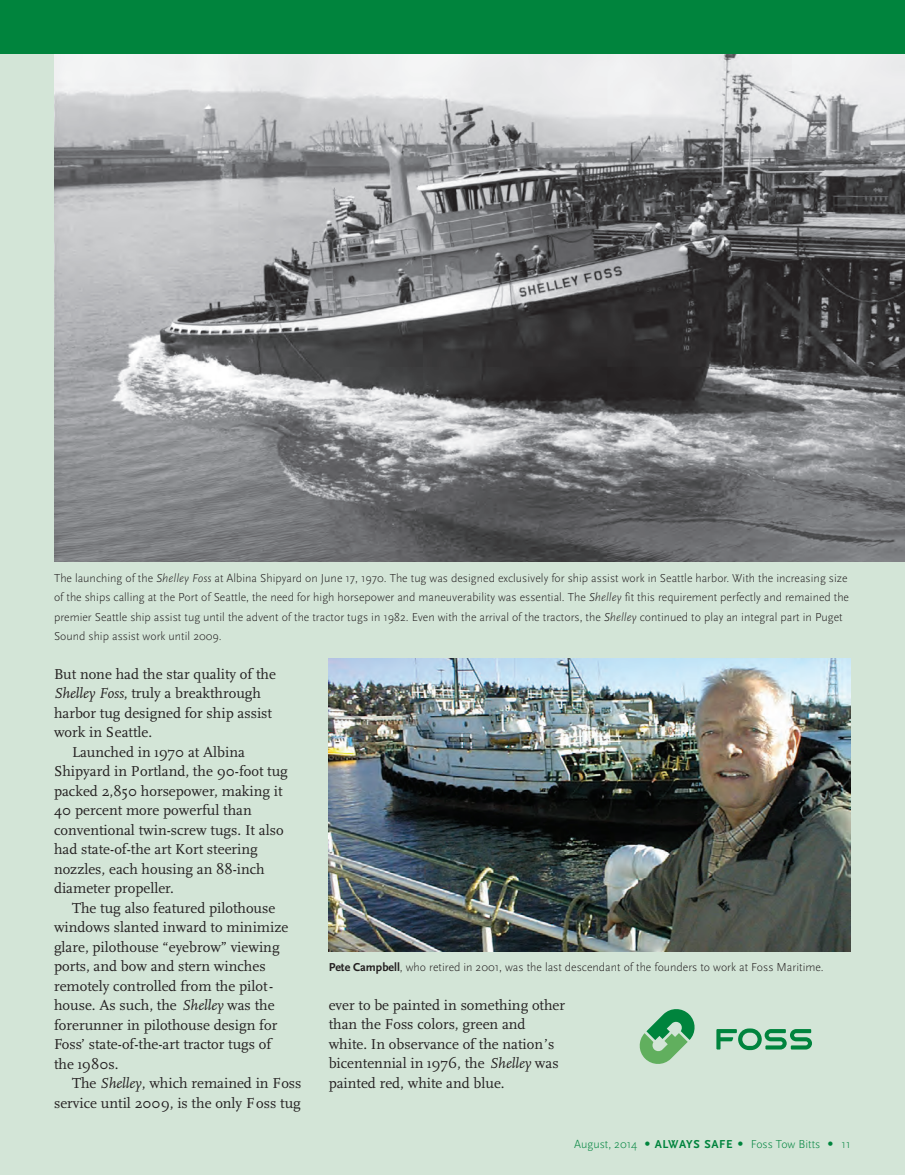
<style>
.page{position:relative;width:905px;height:1175px;background:#fff}
.page>*{position:absolute;margin:0;border:0;box-sizing:border-box;transform-origin:0 0}
.t1{font:15px/19.5px "Scala";color:#231f20}
.t2{font:300 12px/19.5px "Scala Sans";color:#231f20}
.t3{font:300 12px "Scala Sans";color:#00843d}
.s1{font-style:italic}
.s2{font-weight:700}
.s3{font-family:"Univers"}
</style>
<div class="page">
<div style="left:0;top:30px;width:904px;height:1144px;background:#d3e5d7"></div>
<img style="left:54px;top:54px;width:850px;height:507px">
<div style="left:0;top:0;width:904px;height:54px;background:#00843d"></div>
<img style="left:329px;top:659px;width:521px;height:292px">
<svg style="left:639px;top:1009px;width:56px;height:55px"></svg>
<svg style="left:716px;top:1028px;width:96px;height:22px"></svg>
<p class="t2" style="left:54px;top:568px;width:796px">The launching of the <span class="s1">Shelley Foss</span> at Albina Shipyard on June 17, 1970. The tug was designed exclusively for ship assist work in Seattle harbor. With the increasing size of the ships calling at the Port of Seattle, the need for high horsepower and maneuverability was essential. The <span class="s1">Shelley</span> fit this requirement perfectly and remained the premier Seattle ship assist tug until the advent of the tractor tugs in 1982. Even with the arrival of the tractors, the <span class="s1">Shelley</span> continued to play an integral part in Puget Sound ship assist work until 2009.</p>
<p class="t1" style="left:54px;top:664px;width:223px">But none had the star quality of the</p>
<p class="t1" style="left:54px;top:683px;width:208px"><span class="s1">Shelley Foss</span>, truly a breakthrough</p>
<p class="t1" style="left:54px;top:703px;width:219px">harbor tug designed for ship assist</p>
<p class="t1" style="left:54px;top:722px;width:100px">work in Seattle.</p>
<p class="t1" style="left:72px;top:742px;width:174px">Launched in 1970 at Albina</p>
<p class="t1" style="left:54px;top:761px;width:235px">Shipyard in Portland, the 90-foot tug</p>
<p class="t1" style="left:54px;top:781px;width:230px">packed 2,850 horsepower, making it</p>
<p class="t1" style="left:54px;top:800px;width:199px">40 percent more powerful than</p>
<p class="t1" style="left:54px;top:820px;width:231px">conventional twin-screw tugs. It also</p>
<p class="t1" style="left:54px;top:839px;width:205px">had state-of-the art Kort steering</p>
<p class="t1" style="left:54px;top:859px;width:212px">nozzles, each housing an 88-inch</p>
<p class="t1" style="left:54px;top:878px;width:121px">diameter propeller.</p>
<p class="t1" style="left:72px;top:898px;width:205px">The tug also featured pilothouse</p>
<p class="t1" style="left:54px;top:917px;width:236px">windows slanted inward to minimize</p>
<p class="t1" style="left:54px;top:937px;width:227px">glare, pilothouse “eyebrow” viewing</p>
<p class="t1" style="left:54px;top:956px;width:213px">ports, and bow and stern winches</p>
<p class="t1" style="left:54px;top:976px;width:221px">remotely controlled from the pilot-</p>
<p class="t1" style="left:54px;top:995px;width:222px">house. As such, the <span class="s1">Shelley</span> was the</p>
<p class="t1" style="left:54px;top:1015px;width:225px">forerunner in pilothouse design for</p>
<p class="t1" style="left:54px;top:1034px;width:219px">Foss’ state-of-the-art tractor tugs of</p>
<p class="t1" style="left:54px;top:1054px;width:66px">the 1980s.</p>
<p class="t1" style="left:72px;top:1073px;width:231px">The <span class="s1">Shelley</span>, which remained in Foss</p>
<p class="t1" style="left:54px;top:1093px;width:248px">service until 2009, is the only Foss tug</p>
<p class="t2" style="left:328px;top:957px;width:496px"><span class="s2">Pete Campbell</span>, who retired in 2001, was the last descendant of the founders to work at Foss Maritime.</p>
<p class="t1" style="left:328px;top:995px;width:238px">ever to be painted in something other than the Foss colors, green and white. In observance of the nation’s bicentennial in 1976, the <span class="s1">Shelley</span> was painted red, white and blue.</p>
<p class="t3" style="left:574px;top:1137px;width:278px">August, 2014 <span class="s3">•</span> <span class="s2">ALWAYS SAFE</span> <span class="s3">•</span> Foss Tow Bitts <span class="s3">•</span> 11</p>
</div>
